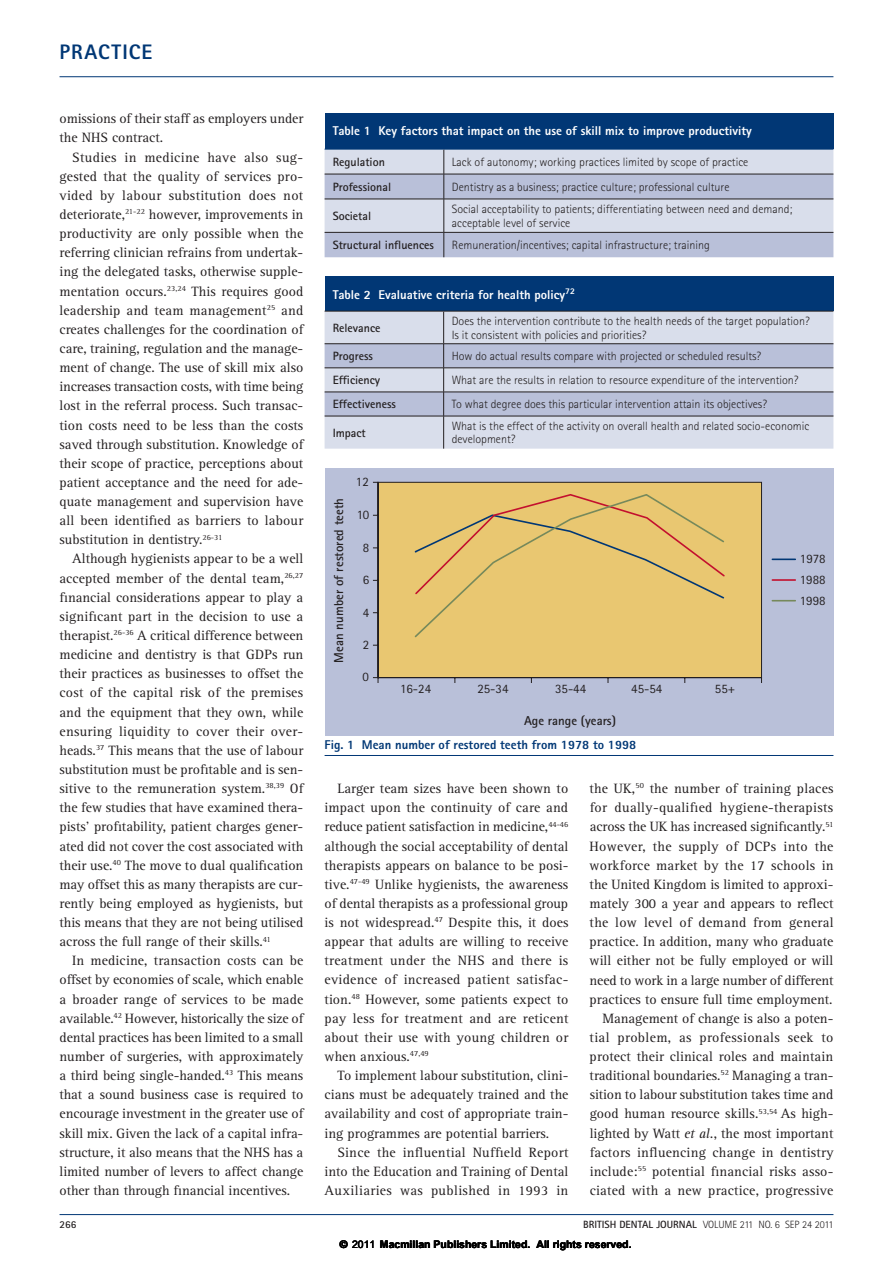
<style>
.page{position:relative;width:893px;height:1263px;background:#fff}
.page>*{position:absolute;margin:0;border:0;box-sizing:border-box;transform-origin:0 0}
.t1{font:800 21px "Rotis Sans Serif Std";letter-spacing:.055em;color:#013775}
.body{font:13.95px/19.2px "Rotis Serif Std";color:#231f20;text-align:justify}
.t2{font:12.9px/20.7px "Rotis Sans Serif Std 3";color:#231f20;text-align:justify}
.t3{font:700 12.9px "Rotis Sans Serif Std";color:#231f20}
.table_fig_caption{font:800 12.75px "Rotis Sans Serif Std";color:#fff}
.table_fig_caption-2{font:800 12.75px "Rotis Sans Serif Std";color:#013775}
.table_text{font:300 12px/13.5px "Rotis Sans Serif Std";color:#231f20}
.table_text_bold{font:12px "Rotis Sans Serif Std Bold 2";color:#231f20}
.t4{font:700 10.5px "Arial";color:#000}
.t5{font:300 10.5px "Rotis Sans Serif Std";color:#231f20}
.t6{font:10.5px "Rotis Sans Serif Std Bold 2";color:#231f20}
.s1{font-family:"Rotis Sans Serif Std Bold 2";font-weight:400}
.s2{font-family:"Helvetica"}
.s3{font-weight:400}
.s4{font-style:italic}
</style>
<div class="page">
<hr style="left:60px;top:76px;width:773px;height:1px;background:#013775">
<div style="left:325px;top:114px;width:508px;height:35px;background:#013775"></div>
<svg style="left:325px;top:149px;width:508px;height:108px;background:#c4cadc"></svg>
<hr style="left:325px;top:149px;width:119px;height:1px;background:#013775">
<div style="left:325px;top:276px;width:508px;height:35px;background:#013775"></div>
<div style="left:325px;top:312px;width:508px;height:137px;background:#d9deeb"></div>
<hr style="left:444px;top:311px;width:389px;height:1px;background:#231f20">
<hr style="left:443px;top:311px;width:1px;height:33px;background:#231f20">
<hr style="left:325px;top:343px;width:119px;height:1px;background:#231f20">
<hr style="left:444px;top:343px;width:389px;height:1px;background:#231f20">
<svg style="left:325px;top:344px;width:508px;height:72px;background:#bdc3d7"></svg>
<hr style="left:325px;top:416px;width:119px;height:1px;background:#231f20">
<hr style="left:444px;top:416px;width:389px;height:1px;background:#231f20">
<hr style="left:443px;top:416px;width:1px;height:33px;background:#231f20">
<hr style="left:325px;top:311px;width:119px;height:1px;background:#231f20">
<div style="left:325px;top:468px;width:508px;height:268px;background:#b9c0d9"></div>
<svg style="left:373px;top:481px;width:390px;height:202px;background:#dbbe76"></svg>
<div style="left:413px;top:493px;width:313px;height:146px;background:#e9c771"></div>
<hr style="left:772px;top:558px;width:23px;height:2px;background:#013775">
<hr style="left:772px;top:579px;width:23px;height:2px;background:#c3102e">
<svg style="left:772px;top:600px;width:23px;height:1px"></svg>
<hr style="left:325px;top:755px;width:508px;height:1px;background:#013775">
<hr style="left:60px;top:1214px;width:773px;height:1px;background:#013775">
<p class="t1" style="left:60px;top:39px;width:94px">PRACTICE</p>
<p class="body" style="left:60px;top:109px;width:245px">omissions of their staff as employers under the NHS contract.</p>
<p class="body" style="left:60px;top:148px;width:245px;text-indent:13px">Studies in medicine have also sug&shy;gested that the quality of services pro&shy;vided by labour substitution does not deteriorate,<sup>21-22</sup> however, improvements in productivity are only possible when the referring clinician refrains from undertak&shy;ing the delegated tasks, otherwise supple&shy;mentation occurs.<sup>23,24</sup> This requires good leadership and team management<sup>25</sup> and creates challenges for the coordination of care, training, regulation and the manage&shy;ment of change. The use of skill mix also increases transaction costs, with time being lost in the referral process. Such transac&shy;tion costs need to be less than the costs saved through substitution. Knowledge of their scope of practice, perceptions about patient acceptance and the need for ade&shy;quate management and supervision have all been identified as barriers to labour substitution in dentistry.<sup>26-31</sup></p>
<p class="body" style="left:60px;top:550px;width:245px;text-indent:13px">Although hygienists appear to be a well accepted member of the dental team,<sup>26,27 </sup>financial considerations appear to play a significant part in the decision to use a therapist.<sup>26-36</sup> A critical difference between medicine and dentistry is that GDPs run their practices as businesses to offset the cost of the capital risk of the premises and the equipment that they own, while ensuring liquidity to cover their over&shy;heads.<sup>37</sup> This means that the use of labour substitution must be profitable and is sen&shy;sitive to the remuneration system.<sup>38,39</sup> Of the few studies that have examined thera&shy;pists’ profitability, patient charges gener&shy;ated did not cover the cost associated with their use.<sup>40</sup> The move to dual qualification may offset this as many therapists are cur&shy;rently being employed as hygienists, but this means that they are not being utilised across the full range of their skills.<sup>41</sup></p>
<p class="body" style="left:60px;top:951px;width:245px;text-indent:13px">In medicine, transaction costs can be offset by economies of scale, which enable a broader range of services to be made available.<sup>42</sup> However, historically the size of dental practices has been limited to a small number of surgeries, with approximately a third being single-handed.<sup>43</sup> This means that a sound business case is required to encourage investment in the greater use of skill mix. Given the lack of a capital infra&shy;structure, it also means that the NHS has a limited number of levers to affect change other than through financial incentives.</p>
<p class="t6" style="left:60px;top:1217px;width:18px">266</p>
<p class="t5" style="left:583px;top:1218px;width:252px"><span class="s1">BRITISH DENTAL JOURNAL</span> VOLUME 211 NO. 6 SEP 24 2011</p>
<p class="t4" style="left:340px;top:1237px;width:293px"><span class="s2">©</span> <span class="s3">2011</span> Macmillan Publishers Limited. All rights reserved.</p>
<p class="table_fig_caption" style="left:333px;top:123px;width:421px">Table 1 Key factors that impact on the use of skill mix to improve productivity</p>
<p class="table_text_bold" style="left:333px;top:154px;width:54px">Regulation</p>
<p class="table_text" style="left:452px;top:155px;width:298px">Lack of autonomy; working practices limited by scope of practice</p>
<p class="table_text_bold" style="left:333px;top:179px;width:60px">Professional</p>
<p class="table_text" style="left:452px;top:180px;width:279px">Dentistry as a business; practice culture; professional culture</p>
<p class="table_text_bold" style="left:333px;top:208px;width:40px">Societal</p>
<p class="table_text" style="left:452px;top:202px;width:342px">Social acceptability to patients; differentiating between need and demand; acceptable level of service</p>
<p class="table_text_bold" style="left:333px;top:237px;width:103px">Structural influences</p>
<p class="table_text" style="left:452px;top:238px;width:259px">Remuneration/incentives; capital infrastructure; training</p>
<p class="table_fig_caption" style="left:333px;top:286px;width:244px">Table 2 Evaluative criteria for health policy<sup>72</sup></p>
<p class="table_text_bold" style="left:333px;top:320px;width:49px">Relevance</p>
<p class="table_text" style="left:452px;top:314px;width:359px">Does the intervention contribute to the health needs of the target population?<br>Is it consistent with policies and priorities?</p>
<p class="table_text_bold" style="left:333px;top:348px;width:42px">Progress</p>
<p class="table_text" style="left:452px;top:349px;width:311px">How do actual results compare with projected or scheduled results?</p>
<p class="table_text_bold" style="left:333px;top:372px;width:49px">Efficiency</p>
<p class="table_text" style="left:452px;top:373px;width:348px">What are the results in relation to resource expenditure of the intervention?</p>
<p class="table_text_bold" style="left:333px;top:396px;width:65px">Effectiveness</p>
<p class="table_text" style="left:452px;top:397px;width:317px">To what degree does this particular intervention attain its objectives?</p>
<p class="table_text_bold" style="left:333px;top:425px;width:35px">Impact</p>
<p class="table_text" style="left:452px;top:419px;width:359px">What is the effect of the activity on overall health and related socio-economic development?</p>
<p class="t2" style="left:356px;top:471px;width:14px">12</p>
<p class="t2" style="left:357px;top:504px;width:14px">10</p>
<p class="t2" style="left:363px;top:537px;width:8px">8</p>
<p class="t2" style="left:363px;top:569px;width:8px">6</p>
<p class="t2" style="left:363px;top:602px;width:8px">4</p>
<p class="t2" style="left:363px;top:634px;width:8px">2</p>
<p class="t2" style="left:362px;top:667px;width:8px">0</p>
<p class="t2" style="left:400px;top:678px;width:33px">16-24</p>
<p class="t2" style="left:477px;top:678px;width:33px">25-34</p>
<p class="t2" style="left:555px;top:678px;width:33px">35-44</p>
<p class="t2" style="left:631px;top:678px;width:33px">45-54</p>
<p class="t2" style="left:715px;top:678px;width:22px">55+</p>
<p class="t3" style="left:524px;top:712px;width:94px">Age range (years)</p>
<p class="t3" style="left:331px;top:663px;width:166px;rotate:-90deg">Mean number of restored teeth</p>
<p class="t2" style="left:800px;top:548px;width:27px">1978<br>1988<br>1998</p>
<p class="table_fig_caption-2" style="left:325px;top:736px;width:313px">Fig. 1 Mean number of restored teeth from 1978 to 1998</p>
<p class="body" style="left:590px;top:779px;width:245px">the UK,<sup>50</sup> the number of training places for dually-qualified hygiene-therapists across the UK has increased significantly.<sup>51<br></sup>However, the supply of DCPs into the workforce market by the 17 schools in the United Kingdom is limited to approxi&shy;mately 300 a year and appears to reflect the low level of demand from general practice. In addition, many who graduate will either not be fully employed or will need to work in a large number of different practices to ensure full time employment.</p>
<p class="body" style="left:590px;top:1009px;width:245px;text-indent:13px">Management of change is also a poten&shy;tial problem, as professionals seek to protect their clinical roles and maintain traditional boundaries.<sup>52</sup> Managing a tran&shy;sition to labour substitution takes time and good human resource skills.<sup>53,54</sup> As high&shy;lighted by Watt <span class="s4">et al.</span>, the most important factors influencing change in dentistry include:<sup>55</sup> potential financial risks asso&shy;ciated with a new practice, progressive</p>
<p class="body" style="left:325px;top:779px;width:245px;text-indent:13px">Larger team sizes have been shown to impact upon the continuity of care and reduce patient satisfaction in medicine,<sup>44-46 </sup>although the social acceptability of dental therapists appears on balance to be posi&shy;tive.<sup>47-49</sup> Unlike hygienists, the awareness of dental therapists as a professional group is not widespread.<sup>47</sup> Despite this, it does appear that adults are willing to receive treatment under the NHS and there is evidence of increased patient satisfac&shy;tion.<sup>48</sup> However, some patients expect to pay less for treatment and are reticent about their use with young children or when anxious.<sup>47,49</sup></p>
<p class="body" style="left:325px;top:1066px;width:245px;text-indent:13px">To implement labour substitution, clini&shy;cians must be adequately trained and the availability and cost of appropriate train&shy;ing programmes are potential barriers.</p>
<p class="body" style="left:325px;top:1143px;width:245px;text-indent:13px">Since the influential Nuffield Report into the Education and Training of Dental Auxiliaries was published in 1993 in</p>
</div>
